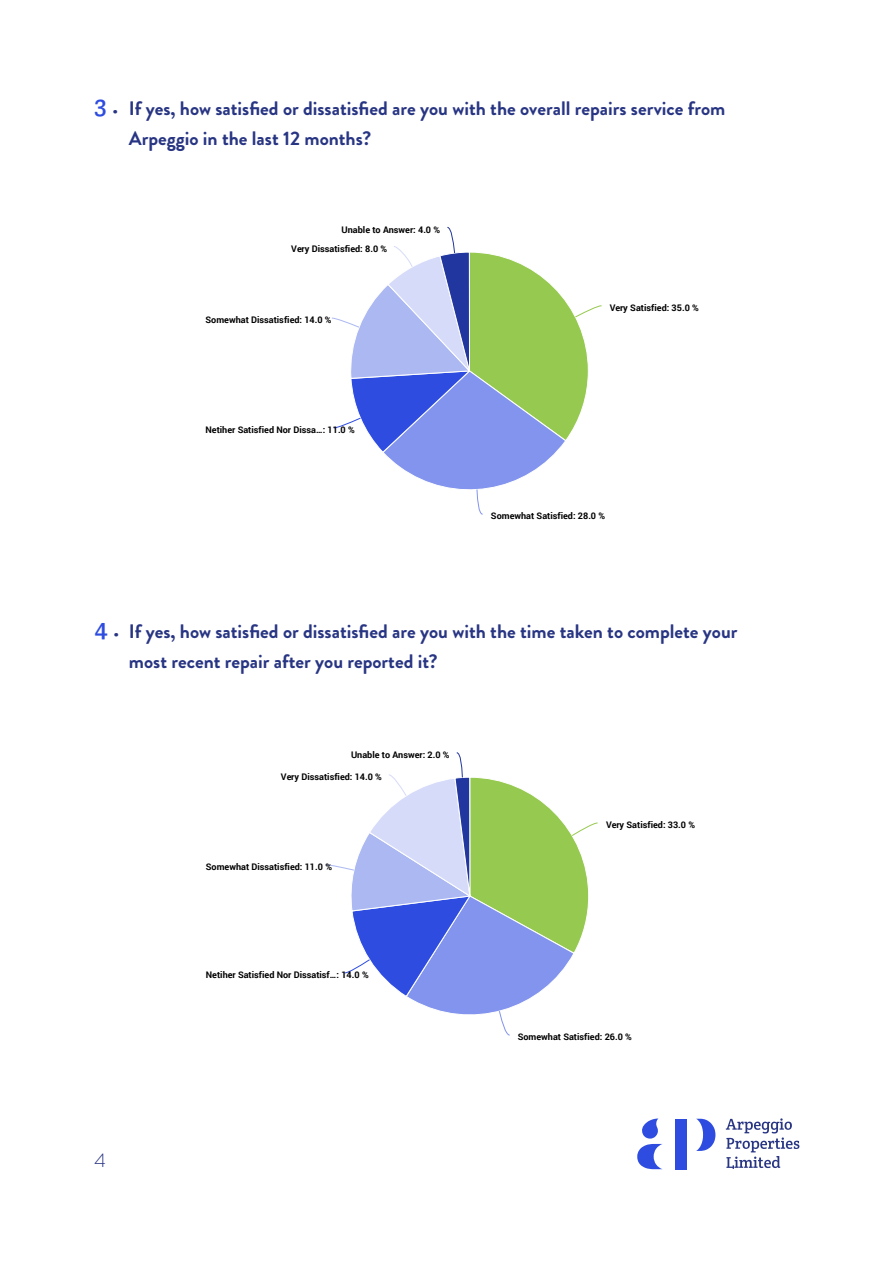
<style>
.page{position:relative;width:893px;height:1263px;background:#fff}
.page>*{position:absolute;margin:0;border:0;box-sizing:border-box;transform-origin:0 0}
.t1{font:25.5px "Crete Round";color:#2e4de0}
.t2{font:700 19.5px/30px "Brandon Grotesque";color:#283583}
.t3{font:300 19.5px "Brandon Grotesque";color:#283583}
.t4{font:700 9.15px "Roboto";color:#000}
.s1{color:#283583}
</style>
<div class="page">
<svg style="left:642px;top:1118px;width:16px;height:20px"></svg>
<svg style="left:637px;top:1144px;width:25px;height:25px"></svg>
<svg style="left:696px;top:1119px;width:19px;height:32px"></svg>
<div style="left:675px;top:1119px;width:11px;height:50px;background:#2e4de0"></div>
<svg style="left:726px;top:1118px;width:73px;height:51px"></svg>
<svg style="left:332px;top:227px;width:270px;height:288px"></svg>
<svg style="left:325px;top:752px;width:273px;height:284px"></svg>
<p class="t1" style="left:95px;top:88px;width:26px">3 <span class="s1">.</span></p>
<p class="t2" style="left:129px;top:93px;width:598px">If yes, how satisfied or dissatisfied are you with the overall repairs service from<br>Arpeggio in the last 12 months?</p>
<p class="t4" style="left:342px;top:223px;width:100px">Unable to Answer: 4.0 %</p>
<p class="t4" style="left:291px;top:242px;width:97px">Very Dissatisfied: 8.0 %</p>
<p class="t4" style="left:205px;top:313px;width:128px">Somewhat Dissatisfied: 14.0 %</p>
<p class="t4" style="left:610px;top:301px;width:91px">Very Satisfied: 35.0 %</p>
<p class="t4" style="left:205px;top:423px;width:151px">Netiher Satisfied Nor Dissa…: 11.0 %</p>
<p class="t4" style="left:491px;top:509px;width:116px">Somewhat Satisfied: 28.0 %</p>
<p class="t1" style="left:95px;top:611px;width:27px">4 <span class="s1">.</span></p>
<p class="t2" style="left:129px;top:616px;width:610px">If yes, how satisfied or dissatisfied are you with the time taken to complete your most recent repair after you reported it?</p>
<p class="t4" style="left:351px;top:748px;width:100px">Unable to Answer: 2.0 %</p>
<p class="t4" style="left:281px;top:770px;width:103px">Very Dissatisfied: 14.0 %</p>
<p class="t4" style="left:206px;top:860px;width:128px">Somewhat Dissatisfied: 11.0 %</p>
<p class="t4" style="left:606px;top:818px;width:91px">Very Satisfied: 33.0 %</p>
<p class="t4" style="left:206px;top:968px;width:164px">Netiher Satisfied Nor Dissatisf…: 14.0 %</p>
<p class="t4" style="left:518px;top:1030px;width:116px">Somewhat Satisfied: 26.0 %</p>
<p class="t3" style="left:95px;top:1147px;width:13px">4</p>
</div>
